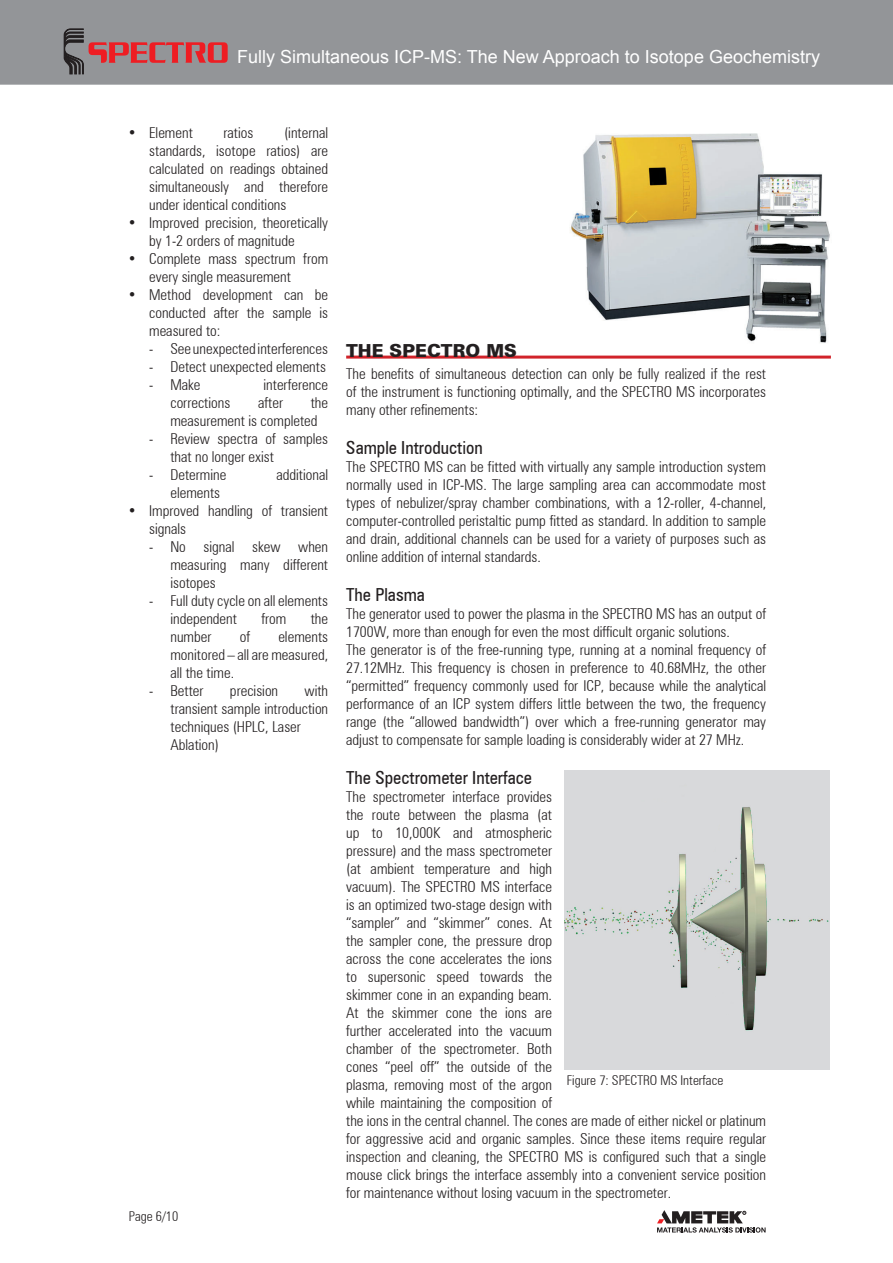
<style>
.page{position:relative;width:893px;height:1263px;background:#fff}
.page>*{position:absolute;margin:0;border:0;box-sizing:border-box;transform-origin:0 0}
.t1{font:18px "Arial";color:#fff}
.t2{font:condensed 18px "Zurich BT";color:#231f20}
.t3{font:900 18px "Zurich BT";color:#231f20}
.t4{font:300 condensed 15px/18px "Zurich BT";color:#231f20}
.t5{font:300 condensed 13.5px "Zurich BT";color:#231f20}
</style>
<div class="page">
<img style="left:482px;top:133px;width:349px;height:223px">
<div style="left:0;top:0;width:893px;height:85px;background:#939598"></div>
<svg style="left:657px;top:1210px;width:109px;height:22px"></svg>
<svg style="left:89px;top:42px;width:139px;height:21px;background:#c1575b"></svg>
<svg style="left:64px;top:29px;width:19px;height:45px"></svg>
<hr style="left:346px;top:356px;width:485px;height:3px;background:#d1232a">
<img style="left:565px;top:771px;width:264px;height:299px">
<p class="t1" style="left:237px;top:45px;width:584px">Fully Simultaneous ICP-MS: The New Approach to Isotope Geochemistry</p>
<p class="t4" style="left:149px;top:123px;width:181px;text-align:justify;text-indent:135px">(internal standards, isotope ratios) are calculated on readings obtained simultaneously and therefore under identical conditions</p>
<p class="t4" style="left:149px;top:213px;width:180px;text-indent:-21px">• Improved precision, theoretically by 1-2 orders of magnitude</p>
<p class="t4" style="left:149px;top:249px;width:180px;text-indent:-21px">• Complete mass spectrum from every single measurement</p>
<p class="t4" style="left:149px;top:285px;width:180px;text-align:justify;text-indent:-21px">• Method development can be conducted after the sample is measured to:</p>
<p class="t4" style="left:149px;top:339px;width:180px">- See unexpected interferences</p>
<p class="t4" style="left:149px;top:357px;width:178px">- Detect unexpected elements</p>
<p class="t4" style="left:149px;top:375px;width:53px">- Make</p>
<p class="t4" style="left:264px;top:375px;width:66px">interference</p>
<p class="t4" style="left:170px;top:393px;width:61px">corrections</p>
<p class="t4" style="left:258px;top:393px;width:26px">after</p>
<p class="t4" style="left:128px;top:123px;width:66px">• Element</p>
<p class="t4" style="left:224px;top:123px;width:31px">ratios</p>
<p class="t4" style="left:170px;top:393px;width:159px;text-indent:140px">the measurement is completed</p>
<p class="t4" style="left:170px;top:429px;width:159px;text-indent:-21px">- Review spectra of samples that no longer exist</p>
<p class="t4" style="left:149px;top:465px;width:79px">- Determine</p>
<p class="t4" style="left:276px;top:465px;width:53px">additional</p>
<p class="t4" style="left:170px;top:483px;width:51px">elements</p>
<p class="t4" style="left:149px;top:501px;width:180px;text-indent:-21px">• Improved handling of transient signals</p>
<p class="t4" style="left:170px;top:537px;width:159px;text-align:justify;text-indent:-21px">- No signal skew when measuring many different isotopes</p>
<p class="t4" style="left:170px;top:591px;width:159px;text-indent:-21px">- Full duty cycle on all elements independent</p>
<p class="t4" style="left:261px;top:609px;width:26px">from</p>
<p class="t4" style="left:311px;top:609px;width:19px">the</p>
<p class="t4" style="left:170px;top:627px;width:42px">number</p>
<p class="t4" style="left:240px;top:627px;width:12px">of</p>
<p class="t4" style="left:170px;top:627px;width:159px;text-align:justify;text-indent:108px">elements monitored – all are measured, all the time.</p>
<p class="t4" style="left:149px;top:681px;width:56px">- Better</p>
<p class="t4" style="left:230px;top:681px;width:50px">precision</p>
<p class="t4" style="left:170px;top:681px;width:159px;text-indent:134px">with transient sample introduction techniques (HPLC, Laser<br>Ablation)</p>
<p class="t5" style="left:129px;top:1208px;width:51px">Page 6/10</p>
<p class="t3" style="left:346px;top:339px;width:57px">THE SPECT</p>
<p class="t3" style="left:453px;top:339px;width:49px">RO MS</p>
<p class="t4" style="left:346px;top:364px;width:421px;text-align:justify">The benefits of simultaneous detection can only be fully realized if the rest of the instrument is functioning optimally, and the SPECTRO MS incorporates many other refinements:</p>
<p class="t2" style="left:346px;top:436px;width:138px">Sample Introduction</p>
<p class="t4" style="left:346px;top:457px;width:421px;text-align:justify">The SPECTRO MS can be fitted with virtually any sample introduction system normally used in ICP-MS. The large sampling area can accommodate most types of nebulizer/spray chamber combinations, with a 12-roller, 4-channel, computer-controlled peristaltic pump fitted as standard. In addition to sample and drain, additional channels can be used for a variety of purposes such as online addition of internal standards.</p>
<p class="t2" style="left:346px;top:583px;width:80px">The Plasma</p>
<p class="t4" style="left:346px;top:604px;width:421px">The generator used to power the plasma in the SPECTRO MS has an output of 1700W, more than enough for even the most difficult organic solutions.<br>The generator is of the free-running type, running at a nominal frequency of 27.12MHz. This frequency is chosen in preference to 40.68MHz, the other “permitted” frequency commonly used for ICP, because while the analytical performance of an ICP system differs little between the two, the frequency range (the “allowed bandwidth”) over which a free-running generator may adjust to compensate for sample loading is considerably wider at 27 MHz.</p>
<p class="t2" style="left:346px;top:766px;width:187px">The Spectrometer Interface</p>
<p class="t4" style="left:346px;top:787px;width:421px">The spectrometer interface provides<br>the route between the plasma (at<br>up to 10,000K and atmospheric<br>pressure) and the mass spectrometer<br>(at ambient temperature and high<br>vacuum). The SPECTRO MS interface<br>is an optimized two-stage design with<br>“sampler” and “skimmer” cones. At<br>the sampler cone, the pressure drop<br>across the cone accelerates the ions<br>to supersonic speed towards the<br>skimmer cone in an expanding beam.<br>At the skimmer cone the ions are<br>further accelerated into the vacuum<br>chamber of the spectrometer. Both<br>cones “peel off” the outside of the<br>plasma, removing most of the argon<br>while maintaining the composition of<br>the ions in the central channel. The cones are made of either nickel or platinum for aggressive acid and organic samples. Since these items require regular inspection and cleaning, the SPECTRO MS is configured such that a single mouse click brings the interface assembly into a convenient service position for maintenance without losing vacuum in the spectrometer.</p>
<p class="t5" style="left:567px;top:1072px;width:158px">Figure 7: SPECTRO MS Interface</p>
</div>
